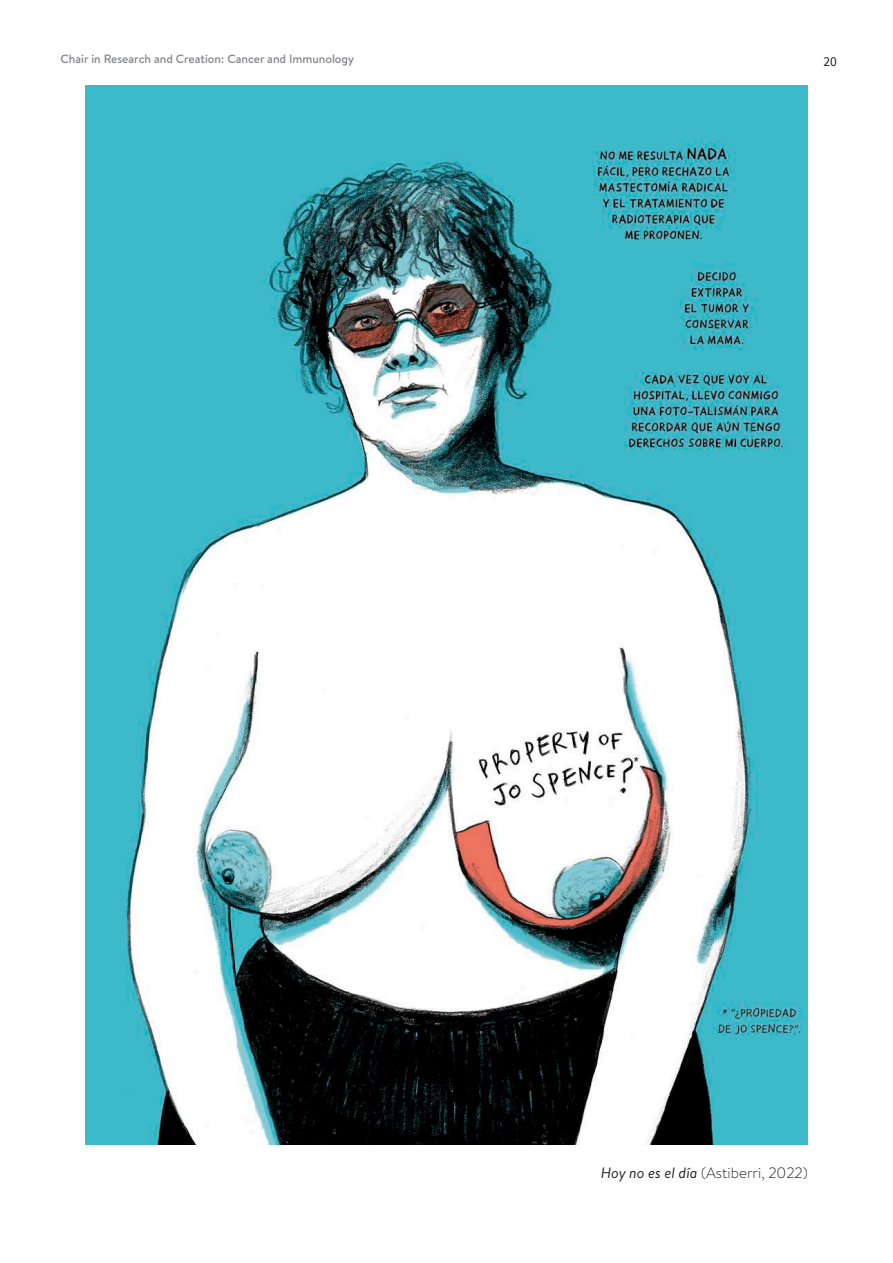
<style>
.page{position:relative;width:893px;height:1263px;background:#fff}
.page>*{position:absolute;margin:0;border:0;box-sizing:border-box;transform-origin:0 0}
.t1{font:300 15px "Brandon Text";color:#231f20}
.t2{font:13.5px "Source Sans Pro";color:#231f20}
.t3{font:500 12px "Brandon Text";color:#828487}
.s1{font-weight:400;font-style:italic}
</style>
<div class="page">
<img style="left:85px;top:85px;width:723px;height:1059px">
<p class="t3" style="left:61px;top:54px;width:295px">Chair in Research and Creation: Cancer and Immunology</p>
<p class="t2" style="left:823px;top:54px;width:15px">20</p>
<p class="t1" style="left:601px;top:1164px;width:209px"><span class="s1">Hoy no es el día</span> (Astiberri, 2022)</p>
</div>
